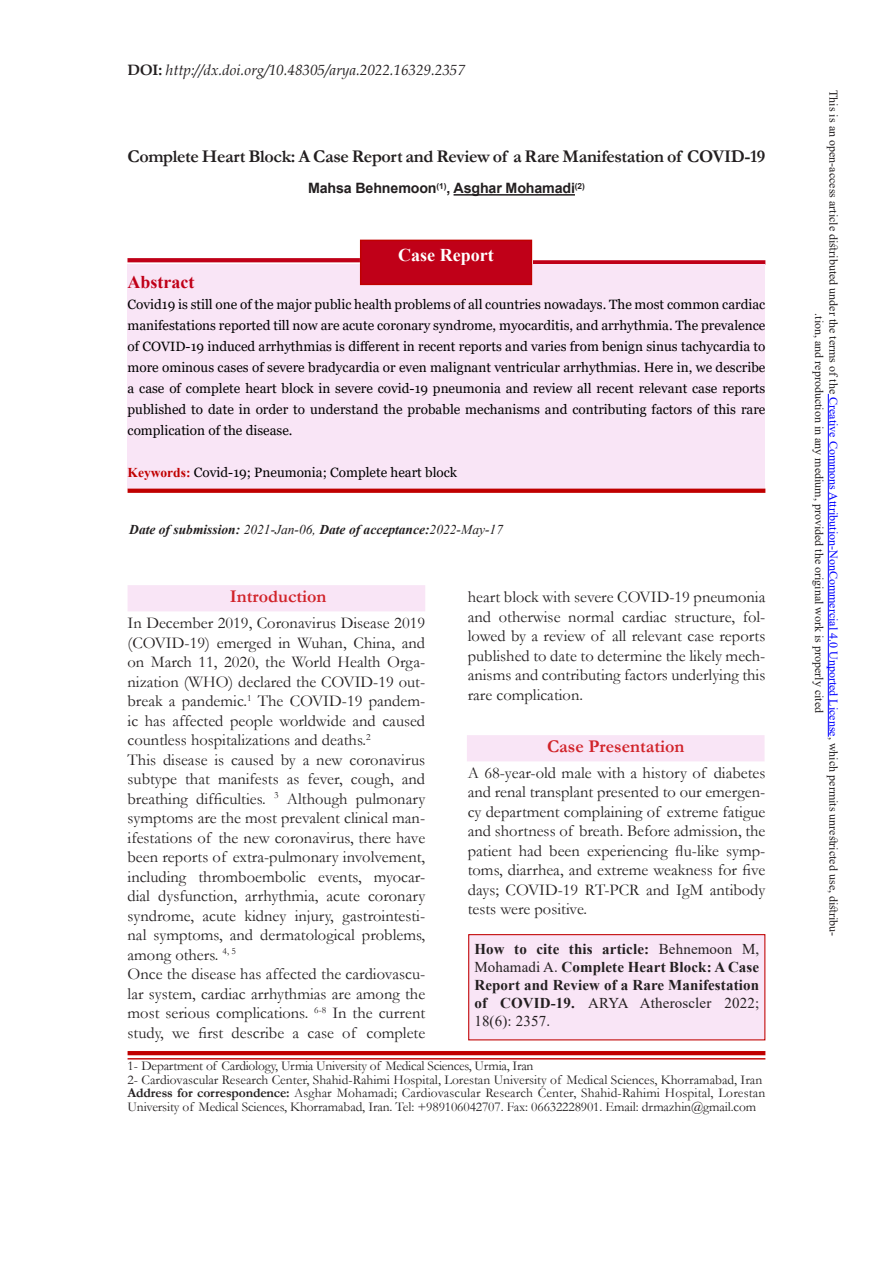
<style>
.page{position:relative;width:893px;height:1263px;background:#fff}
.page>*{position:absolute;margin:0;border:0;box-sizing:border-box;transform-origin:0 0}
.t1{font:700 18px "Garamond";letter-spacing:-.02em;color:#231f20}
.t2{font:700 18px "Garamond";color:#d1232a}
.Author{font:700 18px "Times New Roman";color:#fff}
.Author-2{font:700 18px "Times New Roman";color:#c00018}
.t3{font:16.5px/19.5px "Garamond";color:#231f20;text-align:justify}
.t4{font:700 15px/18px "Times New Roman";letter-spacing:.01em;color:#231f20;text-align:justify}
.Author-3{font:italic 15px "Book Antiqua";color:#231f20}
.t5{font:700 14.25px "Arial";letter-spacing:-.01em;color:#231f20}
.Author-4{font:13.5px/21px "Georgia";color:#000;text-align:justify}
.t6{font:13.5px/13.5px "Garamond";color:#231f20}
.t7{font:13.5px "Garamond";letter-spacing:-.02em;color:#231f20}
.t8{font:italic 700 13.5px "Times New Roman";color:#231f20}
.بغل_صفحه{font:12px/14.4px "Times New Roman";color:#231f20;text-align:center}
.s1{font-weight:700;font-style:normal}
.s2{font-family:"Times New Roman";font-weight:700;color:#c00000}
.s3{font-weight:400}
.s4{font-weight:700}
.s5{color:#00f}
</style>
<div class="page">
<hr style="left:454px;top:194px;width:121px;height:2px;background:#231f20">
<svg style="left:533px;top:260px;width:232px;height:4px"></svg>
<div style="left:128px;top:264px;width:637px;height:225px;background:#f9e5f6"></div>
<div style="left:360px;top:240px;width:172px;height:45px;background:#c00018;border:1px solid #c00000"></div>
<svg style="left:127px;top:258px;width:233px;height:4px"></svg>
<svg style="left:128px;top:489px;width:637px;height:4px;background:#c20808"></svg>
<hr style="left:128px;top:1051px;width:637px;height:4px;background:#c00000">
<hr style="left:128px;top:1058px;width:637px;height:1px;background:#c00000">
<div style="left:128px;top:585px;width:297px;height:26px;background:#f9e5f6"></div>
<div style="left:468px;top:934px;width:297px;height:106px;background:#f9e5f6;border:1px solid #c00000"></div>
<hr style="left:828px;top:394px;width:1px;height:343px;background:#00f">
<div style="left:467px;top:735px;width:298px;height:26px;background:#f9e5f6"></div>
<p class="Author-3" style="left:128px;top:59px;width:339px"><span class="s1">DOI:</span> http://dx.doi.org/10.48305/arya.2022.16329.2357</p>
<p class="t1" style="left:128px;top:144px;width:639px">Complete Heart Block: A Case Report and Review of a Rare Manifestation of COVID-19</p>
<p class="t5" style="left:308px;top:178px;width:278px">Mahsa Behnemoon<sup>(1)</sup>, Asghar Mohamadi<sup>(2)</sup></p>
<p class="Author" style="left:398px;top:242px;width:97px">Case Report</p>
<p class="Author-2" style="left:128px;top:268px;width:68px">Abstract</p>
<p class="Author-4" style="left:128px;top:294px;width:639px">Covid19 is still one of the major public health problems of all countries nowadays. The most common cardiac manifestations reported till now are acute coronary syndrome, myocarditis, and arrhythmia. The prevalence of COVID-19 induced arrhythmias is different in recent reports and varies from benign sinus tachycardia to more ominous cases of severe bradycardia or even malignant ventricular arrhythmias. Here in, we describe a case of complete heart block in severe covid-19 pneumonia and review all recent relevant case reports published to date in order to understand the probable mechanisms and contributing factors of this rare complication of the disease.</p>
<p class="Author-4" style="left:128px;top:462px;width:331px"><span class="s2">Keywords:</span> Covid-19; Pneumonia; Complete heart block</p>
<p class="t8" style="left:129px;top:520px;width:375px">Date of submission: <span class="s3">2021-Jan-06,</span> Date of acceptance:<span class="s3">2022-May-17</span></p>
<p class="t2" style="left:230px;top:584px;width:98px">Introduction</p>
<p class="t3" style="left:128px;top:613px;width:299px">In December 2019, Coronavirus Disease 2019 (COVID-19) emerged in Wuhan, China, and on March 11, 2020, the World Health Orga&shy;nization (WHO) declared the COVID-19 out&shy;break a pandemic.<sup>1</sup> The COVID-19 pandem&shy;ic has affected people worldwide and caused countless hospitalizations and deaths.<sup>2</sup></p>
<p class="t3" style="left:128px;top:749px;width:299px">This disease is caused by a new coronavirus subtype that manifests as fever, cough, and breathing difficulties. <sup>3</sup> Although pulmonary symptoms are the most prevalent clinical man&shy;ifestations of the new coronavirus, there have been reports of extra-pulmonary involvement, including thromboembolic events, myocar&shy;dial dysfunction, arrhythmia, acute coronary syndrome, acute kidney injury, gastrointesti&shy;nal symptoms, and dermatological problems, among others. <sup>4,</sup> <sup>5</sup></p>
<p class="t3" style="left:128px;top:964px;width:299px">Once the disease has affected the cardiovascu&shy;lar system, cardiac arrhythmias are among the most serious complications. <sup>6-8</sup> In the current study, we first describe a case of complete</p>
<p class="t3" style="left:468px;top:587px;width:299px">heart block with severe COVID-19 pneumonia and otherwise normal cardiac structure, fol&shy;lowed by a review of all relevant case reports published to date to determine the likely mech&shy;anisms and contributing factors underlying this rare complication.</p>
<p class="t2" style="left:547px;top:734px;width:139px">Case Presentation</p>
<p class="t3" style="left:468px;top:762px;width:299px">A 68-year-old male with a history of diabetes and renal transplant presented to our emergen&shy;cy department complaining of extreme fatigue and shortness of breath. Before admission, the patient had been experiencing flu-like symp&shy;toms, diarrhea, and extreme weakness for five days; COVID-19 RT-PCR and IgM antibody tests were positive.</p>
<p class="t4" style="left:474px;top:940px;width:286px">How to cite this article: <span class="s3">Behnemoon M, Mohamadi A.</span> Complete Heart Block: A Case Report and Review of a Rare Manifestation of COVID-19. <span class="s3">ARYA Atheroscler 2022; 18(6): 2357.</span></p>
<p class="t7" style="left:128px;top:1057px;width:407px">1- Department of Cardiology, Urmia University of Medical Sciences, Urmia, Iran</p>
<p class="t6" style="left:128px;top:1072px;width:636px">2- Cardiovascular Research Center, Shahid-Rahimi Hospital, Lorestan University of Medical Sciences, Khorramabad, Iran</p>
<p class="t6" style="left:128px;top:1086px;width:639px"><span class="s4">Address for correspondence:</span> Asghar Mohamadi; Cardiovascular Research Center, Shahid-Rahimi Hospital, Lorestan<br>University of Medical Sciences, Khorramabad, Iran. Tel: +989106042707. Fax: 06632228901. Email: drmazhin@gmail.com</p>
<p class="بغل_صفحه" style="left:841px;top:90px;width:848px;rotate:90deg">This is an open-access article distributed under the terms of the <span class="s5">Creative Commons Attribution-NonCommercial 4.0 Unported License</span>, which permits unrestricted use, distribu-.tion, and reproduction in any medium, provided the original work is properly cited</p>
</div>
